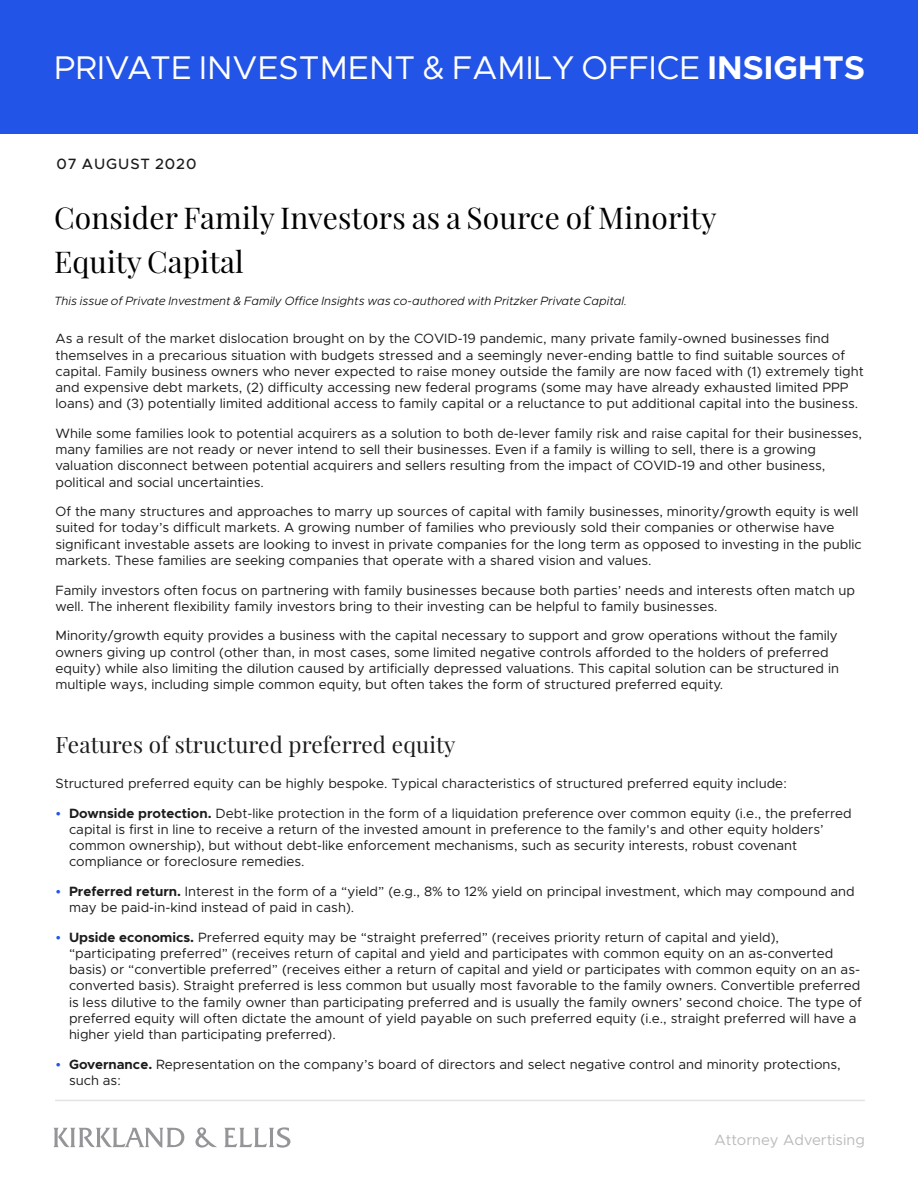
<style>
.page{position:relative;width:918px;height:1188px;background:#fff}
.page>*{position:absolute;margin:0;border:0;box-sizing:border-box;transform-origin:0 0}
.t1{font:33px "Kirkland Sans";letter-spacing:.005em;color:#fff}
.t2{font:30px/43.5px "Playfair Display";letter-spacing:.005em;color:#000}
.t3{font:22.5px "Playfair Display";letter-spacing:.005em;color:#1c1c1c}
.t4{font:15px "Kirkland Sans";color:#bbb}
.t5{font:500 15px "Kirkland Sans";letter-spacing:.06em;color:#1c1c1c}
.t6{font:13.5px/16.2px "Kirkland Sans";color:#1c1c1c}
.t7{font:italic 300 12px "Kirkland Sans";letter-spacing:.005em;color:#000}
.s1{font-weight:700}
.s2{font-weight:700;color:#2354e8}
</style>
<div class="page">
<div style="left:0;top:0;width:918px;height:133px;background:#2354e8"></div>
<hr style="left:55px;top:1100px;width:810px;height:1px;background:#e3e3e3">
<svg style="left:53px;top:1127px;width:237px;height:21px"></svg>
<h1 class="t1" style="left:54px;top:47px;width:812px">PRIVATE INVESTMENT &amp; FAMILY OFFICE <span class="s1">INSIGHTS</span></h1>
<p class="t5" style="left:57px;top:154px;width:142px">07 AUGUST 2020</p>
<h2 class="t2" style="left:54px;top:196px;width:664px">Consider Family Investors as a Source of Minority<br>Equity Capital</h2>
<p class="t7" style="left:54px;top:294px;width:574px">This issue of Private Investment &amp; Family Office Insights was co-authored with Pritzker Private Capital.</p>
<p class="t6" style="left:56px;top:331px;width:810px">As a result of the market dislocation brought on by the COVID-19 pandemic, many private family-owned businesses find themselves in a precarious situation with budgets stressed and a seemingly never-ending battle to find suitable sources of capital. Family business owners who never expected to raise money outside the family are now faced with (1) extremely tight and expensive debt markets, (2) difficulty accessing new federal programs (some may have already exhausted limited PPP loans) and (3) potentially limited additional access to family capital or a reluctance to put additional capital into the business.</p>
<p class="t6" style="left:56px;top:425px;width:808px">While some families look to potential acquirers as a solution to both de-lever family risk and raise capital for their businesses, many families are not ready or never intend to sell their businesses. Even if a family is willing to sell, there is a growing valuation disconnect between potential acquirers and sellers resulting from the impact of COVID-19 and other business, political and social uncertainties.</p>
<p class="t6" style="left:56px;top:504px;width:808px">Of the many structures and approaches to marry up sources of capital with family businesses, minority/growth equity is well suited for today’s difficult markets. A growing number of families who previously sold their companies or otherwise have significant investable assets are looking to invest in private companies for the long term as opposed to investing in the public markets. These families are seeking companies that operate with a shared vision and values.</p>
<p class="t6" style="left:56px;top:582px;width:801px">Family investors often focus on partnering with family businesses because both parties’ needs and interests often match up well. The inherent flexibility family investors bring to their investing can be helpful to family businesses.</p>
<p class="t6" style="left:56px;top:628px;width:785px">Minority/growth equity provides a business with the capital necessary to support and grow operations without the family owners giving up control (other than, in most cases, some limited negative controls afforded to the holders of preferred equity) while also limiting the dilution caused by artificially depressed valuations. This capital solution can be structured in multiple ways, including simple common equity, but often takes the form of structured preferred equity.</p>
<h3 class="t3" style="left:56px;top:730px;width:401px">Features of structured preferred equity</h3>
<p class="t6" style="left:56px;top:775px;width:733px">Structured preferred equity can be highly bespoke. Typical characteristics of structured preferred equity include:</p>
<p class="t6" style="left:69px;top:805px;width:784px;text-indent:-14px"><span class="s2">•</span> <span class="s1">Downside protection.</span> Debt-like protection in the form of a liquidation preference over common equity (i.e., the preferred capital is first in line to receive a return of the invested amount in preference to the family's and other equity holders’ common ownership), but without debt-like enforcement mechanisms, such as security interests, robust covenant compliance or foreclosure remedies.</p>
<p class="t6" style="left:69px;top:883px;width:787px;text-indent:-14px"><span class="s2">•</span> <span class="s1">Preferred return.</span> Interest in the form of a “yield” (e.g., 8% to 12% yield on principal investment, which may compound and may be paid-in-kind instead of paid in cash).</p>
<p class="t6" style="left:69px;top:929px;width:795px;text-indent:-14px"><span class="s2">•</span> <span class="s1">Upside economics.</span> Preferred equity may be “straight preferred” (receives priority return of capital and yield), “participating preferred” (receives return of capital and yield and participates with common equity on an as-converted basis) or “convertible preferred” (receives either a return of capital and yield or participates with common equity on an as&shy;converted basis). Straight preferred is less common but usually most favorable to the family owners. Convertible preferred is less dilutive to the family owner than participating preferred and is usually the family owners’ second choice. The type of preferred equity will often dictate the amount of yield payable on such preferred equity (i.e., straight preferred will have a higher yield than participating preferred).</p>
<p class="t6" style="left:69px;top:1056px;width:773px;text-indent:-14px"><span class="s2">•</span> <span class="s1">Governance.</span> Representation on the company’s board of directors and select negative control and minority protections, such as:</p>
<p class="t4" style="left:714px;top:1130px;width:152px">Attorney Advertising</p>
</div>
